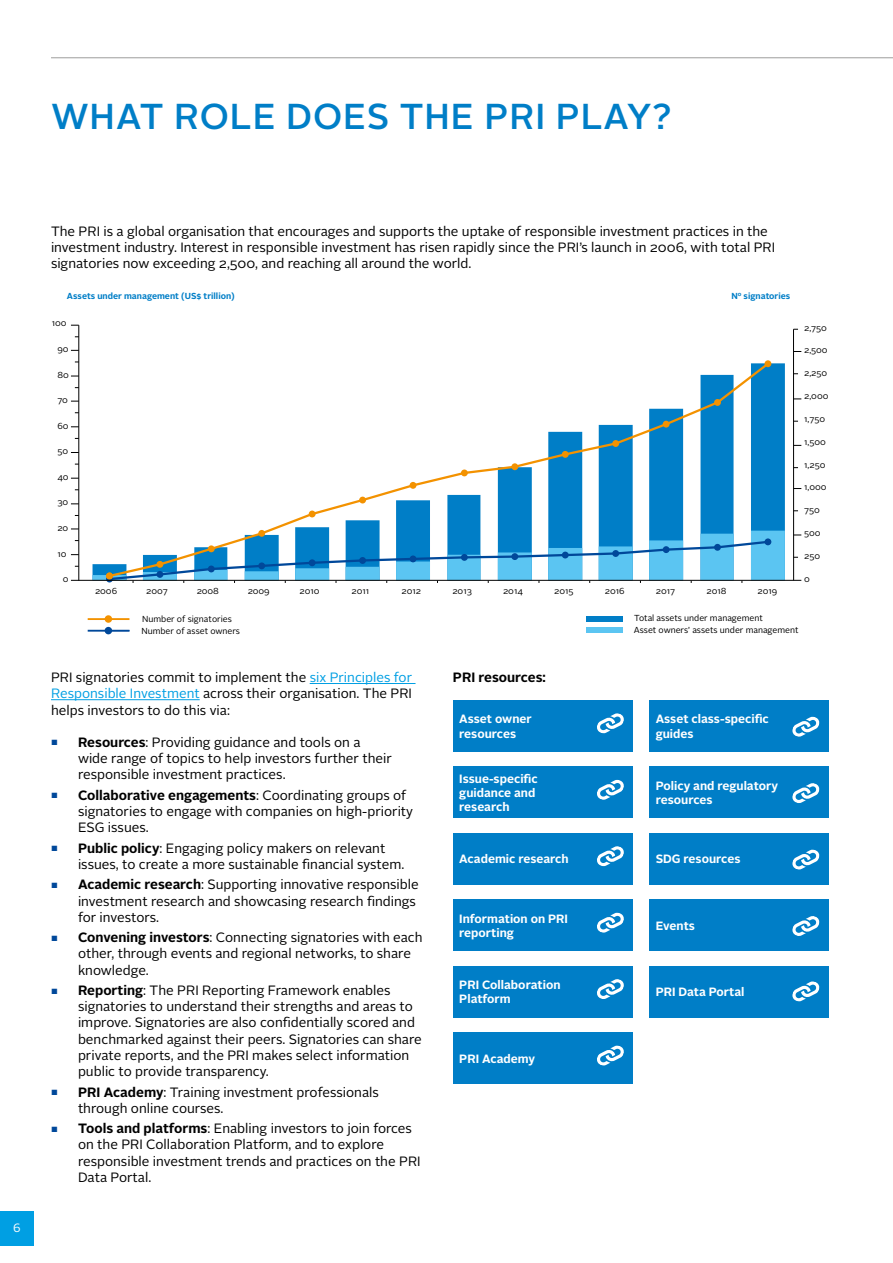
<style>
.page{position:relative;width:893px;height:1263px;background:#fff}
.page>*{position:absolute;margin:0;border:0;box-sizing:border-box;transform-origin:0 0}
.t1{font:500 36px "Alright Sans";letter-spacing:.025em;color:#007ec7}
.t2{font:13.5px/16.2px "Alright Sans";color:#000}
.t3{font:700 13.5px "Alright Sans";color:#000}
.t4{font:700 12px/14.4px "Alright Sans";color:#fff}
.t5{font:12px "Alright Sans";color:#fff}
.t6{font:8.7px "Alright Sans";color:#000}
.t7{font:700 8.7px "Alright Sans";color:#007ec7}
.s1{color:#009fe3}
.s2{font-size:7.5px;color:#00489a}
.s3{font-weight:700}
</style>
<div class="page">
<hr style="left:51px;top:57px;width:842px;height:1px;background:#9d9d9c">
<div style="left:0;top:1212px;width:34px;height:34px;background:#009fe3"></div>
<div style="left:453px;top:700px;width:180px;height:52px;background:#007ec7"></div>
<svg style="left:597px;top:713px;width:27px;height:21px"></svg>
<div style="left:453px;top:899px;width:180px;height:52px;background:#007ec7"></div>
<svg style="left:597px;top:912px;width:27px;height:21px"></svg>
<div style="left:453px;top:766px;width:180px;height:52px;background:#007ec7"></div>
<svg style="left:597px;top:779px;width:27px;height:21px"></svg>
<div style="left:453px;top:966px;width:180px;height:51px;background:#007ec7"></div>
<svg style="left:597px;top:979px;width:27px;height:20px"></svg>
<div style="left:453px;top:833px;width:180px;height:52px;background:#007ec7"></div>
<svg style="left:597px;top:846px;width:27px;height:21px"></svg>
<div style="left:453px;top:1032px;width:180px;height:52px;background:#007ec7"></div>
<svg style="left:597px;top:1045px;width:27px;height:21px"></svg>
<div style="left:649px;top:700px;width:180px;height:52px;background:#007ec7"></div>
<svg style="left:792px;top:716px;width:28px;height:21px"></svg>
<div style="left:649px;top:899px;width:180px;height:52px;background:#007ec7"></div>
<svg style="left:792px;top:916px;width:28px;height:20px"></svg>
<div style="left:649px;top:766px;width:180px;height:52px;background:#007ec7"></div>
<svg style="left:792px;top:783px;width:28px;height:20px"></svg>
<div style="left:649px;top:966px;width:180px;height:51px;background:#007ec7"></div>
<svg style="left:792px;top:981px;width:28px;height:21px"></svg>
<div style="left:649px;top:833px;width:180px;height:52px;background:#007ec7"></div>
<svg style="left:792px;top:849px;width:28px;height:21px"></svg>
<svg style="left:771px;top:363px;width:14px;height:168px;background:#027fc7"></svg>
<svg style="left:259px;top:361px;width:512px;height:170px"></svg>
<div style="left:309px;top:511px;width:7px;height:6px;background:#f39200;border-radius:50%"></div>
<div style="left:359px;top:497px;width:7px;height:6px;background:#f39200;border-radius:50%"></div>
<div style="left:410px;top:482px;width:6px;height:7px;background:#f39200;border-radius:50%"></div>
<div style="left:461px;top:469px;width:7px;height:7px;background:#f39200;border-radius:50%"></div>
<div style="left:511px;top:463px;width:7px;height:7px;background:#f39200;border-radius:50%"></div>
<div style="left:562px;top:451px;width:7px;height:7px;background:#f39200;border-radius:50%"></div>
<div style="left:612px;top:440px;width:7px;height:7px;background:#f39200;border-radius:50%"></div>
<div style="left:663px;top:421px;width:7px;height:7px;background:#f39200;border-radius:50%"></div>
<div style="left:714px;top:399px;width:7px;height:7px;background:#f39200;border-radius:50%"></div>
<div style="left:764px;top:360px;width:7px;height:7px;background:#f39200;border-radius:50%"></div>
<hr style="left:71px;top:580px;width:730px;height:1px;background:#000">
<hr style="left:78px;top:325px;width:1px;height:256px;background:#000">
<hr style="left:793px;top:329px;width:1px;height:251px;background:#000">
<div style="left:586px;top:627px;width:36px;height:6px;background:#5bc5f2"></div>
<div style="left:586px;top:616px;width:36px;height:5px;background:#007ec7"></div>
<svg style="left:88px;top:618px;width:17px;height:2px"></svg>
<hr style="left:108px;top:618px;width:21px;height:2px;background:#f39200">
<div style="left:105px;top:615px;width:7px;height:8px;background:#f39200;border-radius:50%"></div>
<svg style="left:88px;top:630px;width:17px;height:2px"></svg>
<hr style="left:108px;top:630px;width:21px;height:2px;background:#00489a">
<div style="left:105px;top:627px;width:7px;height:7px;background:#00489a;border-radius:50%"></div>
<svg style="left:93px;top:531px;width:692px;height:52px"></svg>
<hr style="left:310px;top:683px;width:106px;height:1px;background:#009fe3">
<hr style="left:51px;top:699px;width:149px;height:1px;background:#009fe3">
<h1 class="t1" style="left:51px;top:92px;width:622px">WHAT ROLE DOES THE PRI PLAY?</h1>
<p class="t5" style="left:13px;top:1220px;width:9px">6</p>
<p class="t2" style="left:51px;top:223px;width:726px">The PRI is a global organisation that encourages and supports the uptake of responsible investment practices in the investment industry. Interest in responsible investment has risen rapidly since the PRI’s launch in 2006, with total PRI signatories now exceeding 2,500, and reaching all around the world.</p>
<p class="t7" style="left:67px;top:290px;width:169px">Assets under management (US$ trillion)</p>
<p class="t7" style="left:731px;top:290px;width:61px">Nº signatories</p>
<p class="t6" style="left:52px;top:317px;width:16px">100</p>
<p class="t6" style="left:57px;top:343px;width:13px">90</p>
<p class="t6" style="left:57px;top:369px;width:13px">80</p>
<p class="t6" style="left:57px;top:394px;width:12px">70</p>
<p class="t6" style="left:57px;top:420px;width:13px">60</p>
<p class="t6" style="left:57px;top:445px;width:12px">50</p>
<p class="t6" style="left:57px;top:471px;width:13px">40</p>
<p class="t6" style="left:57px;top:496px;width:12px">30</p>
<p class="t6" style="left:57px;top:522px;width:12px">20</p>
<p class="t6" style="left:57px;top:548px;width:11px">10</p>
<p class="t6" style="left:63px;top:573px;width:7px">0</p>
<p class="t6" style="left:95px;top:585px;width:24px">2006</p>
<p class="t6" style="left:146px;top:585px;width:23px">2007</p>
<p class="t6" style="left:197px;top:585px;width:24px">2008</p>
<p class="t6" style="left:248px;top:585px;width:24px">2009</p>
<p class="t6" style="left:300px;top:585px;width:22px">2010</p>
<p class="t6" style="left:352px;top:585px;width:19px">2011</p>
<p class="t6" style="left:402px;top:585px;width:21px">2012</p>
<p class="t6" style="left:452px;top:585px;width:21px">2013</p>
<p class="t6" style="left:503px;top:585px;width:21px">2014</p>
<p class="t6" style="left:554px;top:585px;width:21px">2015</p>
<p class="t6" style="left:605px;top:585px;width:21px">2016</p>
<p class="t6" style="left:656px;top:585px;width:21px">2017</p>
<p class="t6" style="left:706px;top:585px;width:22px">2018</p>
<p class="t6" style="left:757px;top:585px;width:21px">2019</p>
<p class="t6" style="left:804px;top:322px;width:24px">2,750</p>
<p class="t6" style="left:804px;top:344px;width:25px">2,500</p>
<p class="t6" style="left:804px;top:367px;width:25px">2,250</p>
<p class="t6" style="left:804px;top:390px;width:26px">2,000</p>
<p class="t6" style="left:804px;top:413px;width:23px">1,750</p>
<p class="t6" style="left:804px;top:436px;width:23px">1,500</p>
<p class="t6" style="left:804px;top:459px;width:23px">1,250</p>
<p class="t6" style="left:804px;top:481px;width:24px">1,000</p>
<p class="t6" style="left:804px;top:504px;width:17px">750</p>
<p class="t6" style="left:804px;top:527px;width:18px">500</p>
<p class="t6" style="left:804px;top:550px;width:18px">250</p>
<p class="t6" style="left:804px;top:573px;width:7px">0</p>
<p class="t6" style="left:142px;top:613px;width:91px">Number of signatories</p>
<p class="t6" style="left:634px;top:612px;width:130px">Total assets under management</p>
<p class="t6" style="left:141px;top:625px;width:100px">Number of asset owners</p>
<p class="t6" style="left:634px;top:624px;width:166px">Asset owners’ assets under management</p>
<p class="t2" style="left:51px;top:669px;width:363px;text-align:justify">PRI signatories commit to implement the <span class="s1">six Principles for Responsible Investment</span> across their organisation. The PRI helps investors to do this via:</p>
<p class="t2" style="left:78px;top:734px;width:315px;text-indent:-27px"><span class="s2">■</span> <span class="s3">Resources</span>: Providing guidance and tools on a wide range of topics to help investors further their responsible investment practices.</p>
<p class="t2" style="left:78px;top:787px;width:337px;text-indent:-27px"><span class="s2">■</span> <span class="s3">Collaborative engagements</span>: Coordinating groups of signatories to engage with companies on high-priority<br>ESG issues.</p>
<p class="t2" style="left:78px;top:840px;width:328px;text-indent:-27px"><span class="s2">■</span> <span class="s3">Public policy</span>: Engaging policy makers on relevant issues, to create a more sustainable financial system.</p>
<p class="t2" style="left:78px;top:877px;width:342px;text-indent:-27px"><span class="s2">■</span> <span class="s3">Academic research</span>: Supporting innovative responsible investment research and showcasing research findings for investors.</p>
<p class="t2" style="left:78px;top:930px;width:346px;text-indent:-27px"><span class="s2">■</span> <span class="s3">Convening investors</span>: Connecting signatories with each other, through events and regional networks, to share knowledge.</p>
<p class="t2" style="left:78px;top:982px;width:345px;text-indent:-27px"><span class="s2">■</span> <span class="s3">Reporting</span>: The PRI Reporting Framework enables signatories to understand their strengths and areas to improve. Signatories are also confidentially scored and benchmarked against their peers. Signatories can share private reports, and the PRI makes select information public to provide transparency.</p>
<p class="t2" style="left:78px;top:1084px;width:302px;text-indent:-27px"><span class="s2">■</span> <span class="s3">PRI Academy</span>: Training investment professionals through online courses.</p>
<p class="t2" style="left:78px;top:1120px;width:344px;text-indent:-27px"><span class="s2">■</span> <span class="s3">Tools and platforms</span>: Enabling investors to join forces on the PRI Collaboration Platform, and to explore responsible investment trends and practices on the PRI Data Portal.</p>
<p class="t3" style="left:453px;top:668px;width:94px">PRI resources:</p>
<p class="t4" style="left:459px;top:712px;width:74px">Asset owner resources</p>
<p class="t4" style="left:459px;top:771px;width:80px">Issue-specific guidance and research</p>
<p class="t4" style="left:459px;top:852px;width:111px">Academic research</p>
<p class="t4" style="left:459px;top:911px;width:110px">Information on PRI reporting</p>
<p class="t4" style="left:459px;top:978px;width:103px">PRI Collaboration<br>Platform</p>
<p class="t4" style="left:459px;top:1051px;width:78px">PRI Academy</p>
<p class="t4" style="left:656px;top:712px;width:115px">Asset class-specific guides</p>
<p class="t4" style="left:656px;top:778px;width:124px">Policy and regulatory resources</p>
<p class="t4" style="left:656px;top:852px;width:86px">SDG resources</p>
<p class="t4" style="left:656px;top:918px;width:41px">Events</p>
<p class="t4" style="left:656px;top:985px;width:90px">PRI Data Portal</p>
</div>
